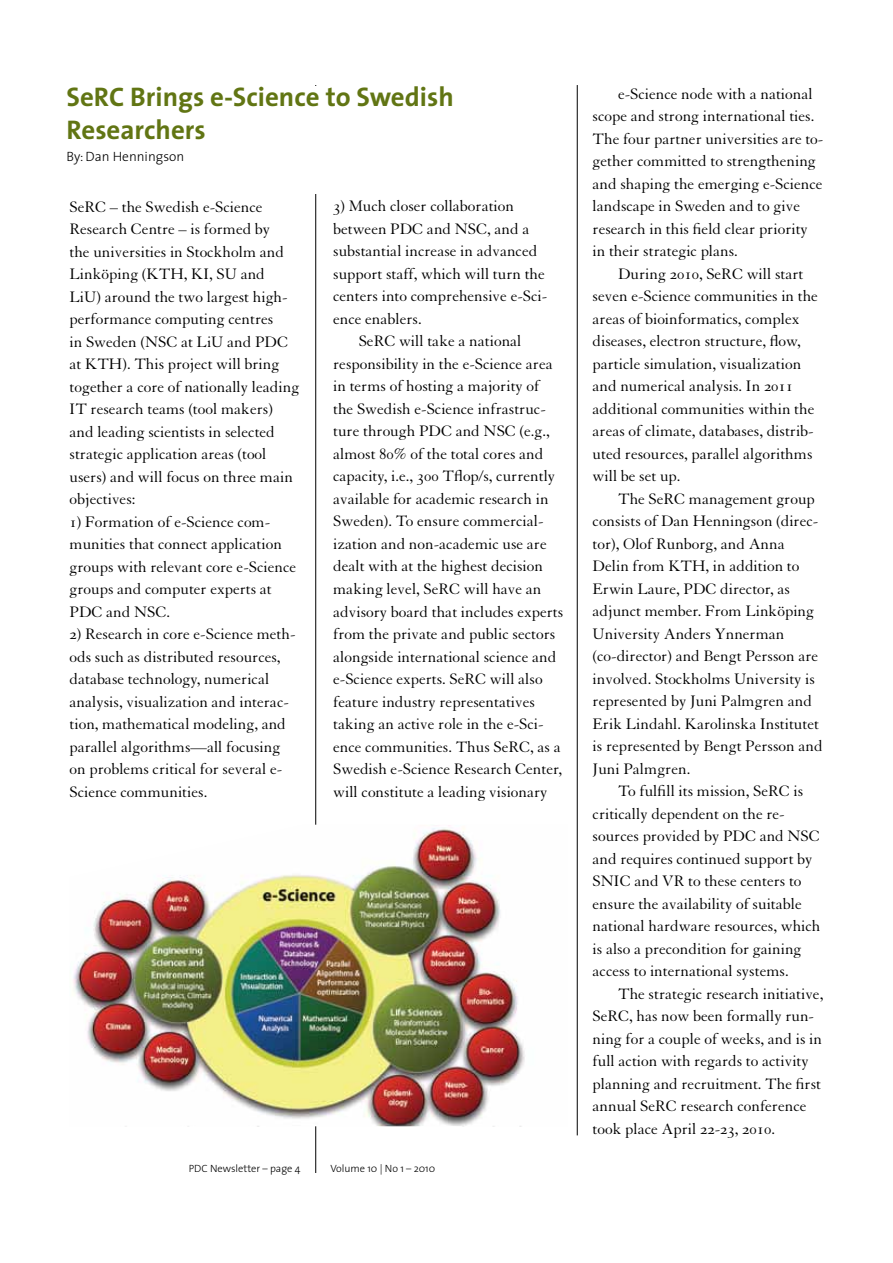
<style>
.page{position:relative;width:893px;height:1263px;background:#fff}
.page>*{position:absolute;margin:0;border:0;box-sizing:border-box;transform-origin:0 0}
.t1{font:700 27px/32.4px "The Sans";color:#617513}
.t2{font:16.5px/22.5px "Granjon Roman Os F";color:#000}
.t3{font:300 13.5px "The Sans";color:#000}
.t4{font:300 10.5px "The Sans";color:#000}
</style>
<div class="page">
<hr style="left:577px;top:85px;width:1px;height:1050px;background:#000">
<hr style="left:315px;top:85px;width:1px;height:1088px;background:#000">
<img style="left:73px;top:825px;width:452px;height:301px">
<h1 class="t1" style="left:67px;top:80px;width:389px">SeRC Brings e-Science to Swedish<br>Researchers</h1>
<p class="t3" style="left:67px;top:145px;width:119px">By: Dan Henningson</p>
<p class="t2" style="left:70px;top:196px;width:231px">SeRC – the Swedish e-Science<br>Research Centre – is formed by<br>the universities in Stockholm and<br>Linköping (KTH, KI, SU and<br>LiU) around the two largest high&shy;performance computing centres<br>in Sweden (NSC at LiU and PDC at KTH). This project will bring together a core of nationally leading<br>IT research teams (tool makers) and leading scientists in selected strategic application areas (tool users) and will focus on three main objectives:</p>
<p class="t2" style="left:70px;top:511px;width:228px">1) Formation of e-Science com&shy;munities that connect application groups with relevant core e-Science groups and computer experts at<br>PDC and NSC.</p>
<p class="t2" style="left:70px;top:623px;width:228px">2) Research in core e-Science meth&shy;ods such as distributed resources, database technology, numerical analysis, visualization and interac&shy;tion, mathematical modeling, and parallel algorithms—all focusing on problems critical for several e-Science communities.</p>
<p class="t2" style="left:333px;top:195px;width:182px">3) Much closer collaboration</p>
<p class="t2" style="left:333px;top:218px;width:198px">between PDC and NSC, and a</p>
<p class="t2" style="left:333px;top:240px;width:206px">substantial increase in advanced</p>
<p class="t2" style="left:333px;top:263px;width:213px">support staff, which will turn the</p>
<p class="t2" style="left:333px;top:285px;width:216px">centers into comprehensive e-Sci-</p>
<p class="t2" style="left:333px;top:308px;width:90px">ence enablers.</p>
<p class="t2" style="left:359px;top:330px;width:164px">SeRC will take a national</p>
<p class="t2" style="left:333px;top:353px;width:221px">responsibility in the e-Science area</p>
<p class="t2" style="left:333px;top:375px;width:208px">in terms of hosting a majority of</p>
<p class="t2" style="left:333px;top:398px;width:214px">the Swedish e-Science infrastruc-</p>
<p class="t2" style="left:333px;top:420px;width:218px">ture through PDC and NSC (e.g.,</p>
<p class="t2" style="left:333px;top:443px;width:212px">almost 80% of the total cores and</p>
<p class="t2" style="left:333px;top:465px;width:224px">capacity, i.e., 300 Tflop/s, currently</p>
<p class="t2" style="left:333px;top:488px;width:217px">available for academic research in</p>
<p class="t2" style="left:333px;top:510px;width:212px">Sweden). To ensure commercial-</p>
<p class="t2" style="left:333px;top:533px;width:215px">ization and non-academic use are</p>
<p class="t2" style="left:333px;top:555px;width:211px">dealt with at the highest decision</p>
<p class="t2" style="left:333px;top:578px;width:210px">making level, SeRC will have an</p>
<p class="t2" style="left:333px;top:600px;width:232px">advisory board that includes experts</p>
<p class="t2" style="left:333px;top:623px;width:224px">from the private and public sectors</p>
<p class="t2" style="left:333px;top:645px;width:225px">alongside international science and</p>
<p class="t2" style="left:333px;top:668px;width:211px">e-Science experts. SeRC will also</p>
<p class="t2" style="left:333px;top:690px;width:203px">feature industry representatives</p>
<p class="t2" style="left:333px;top:713px;width:212px">taking an active role in the e-Sci-</p>
<p class="t2" style="left:333px;top:736px;width:229px">ence communities. Thus SeRC, as a</p>
<p class="t2" style="left:333px;top:758px;width:230px">Swedish e-Science Research Center,</p>
<p class="t2" style="left:333px;top:781px;width:216px">will constitute a leading visionary</p>
<p class="t4" style="left:189px;top:1160px;width:113px">PDC Newsletter – page 4</p>
<p class="t4" style="left:330px;top:1160px;width:106px">Volume 10 | No 1 – 2010</p>
<p class="t2" style="left:593px;top:83px;width:232px;text-indent:26px">e-Science node with a national scope and strong international ties.<br>The four partner universities are to&shy;gether committed to strengthening and shaping the emerging e-Science landscape in Sweden and to give research in this field clear priority in their strategic plans.</p>
<p class="t2" style="left:593px;top:263px;width:227px;text-indent:26px">During 2010, SeRC will start seven e-Science communities in the areas of bioinformatics, complex diseases, electron structure, flow, particle simulation, visualization and numerical analysis. In 2011 additional communities within the areas of climate, databases, distrib&shy;uted resources, parallel algorithms will be set up.</p>
<p class="t2" style="left:593px;top:488px;width:231px;text-indent:26px">The SeRC management group consists of Dan Henningson (direc&shy;tor), Olof Runborg, and Anna<br>Delin from KTH, in addition to<br>Erwin Laure, PDC director, as adjunct member. From Linköping<br>University Anders Ynnerman (co-director) and Bengt Persson are involved. Stockholms University is represented by Juni Palmgren and<br>Erik Lindahl. Karolinska Institutet is represented by Bengt Persson and<br>Juni Palmgren.</p>
<p class="t2" style="left:593px;top:780px;width:229px;text-indent:26px">To fulfill its mission, SeRC is critically dependent on the re&shy;sources provided by PDC and NSC and requires continued support by SNIC and VR to these centers to ensure the availability of suitable national hardware resources, which is also a precondition for gaining access to international systems.</p>
<p class="t2" style="left:593px;top:983px;width:232px;text-indent:26px">The strategic research initiative, SeRC, has now been formally run&shy;ning for a couple of weeks, and is in full action with regards to activity planning and recruitment. The first annual SeRC research conference took place April 22-23, 2010.</p>
</div>
